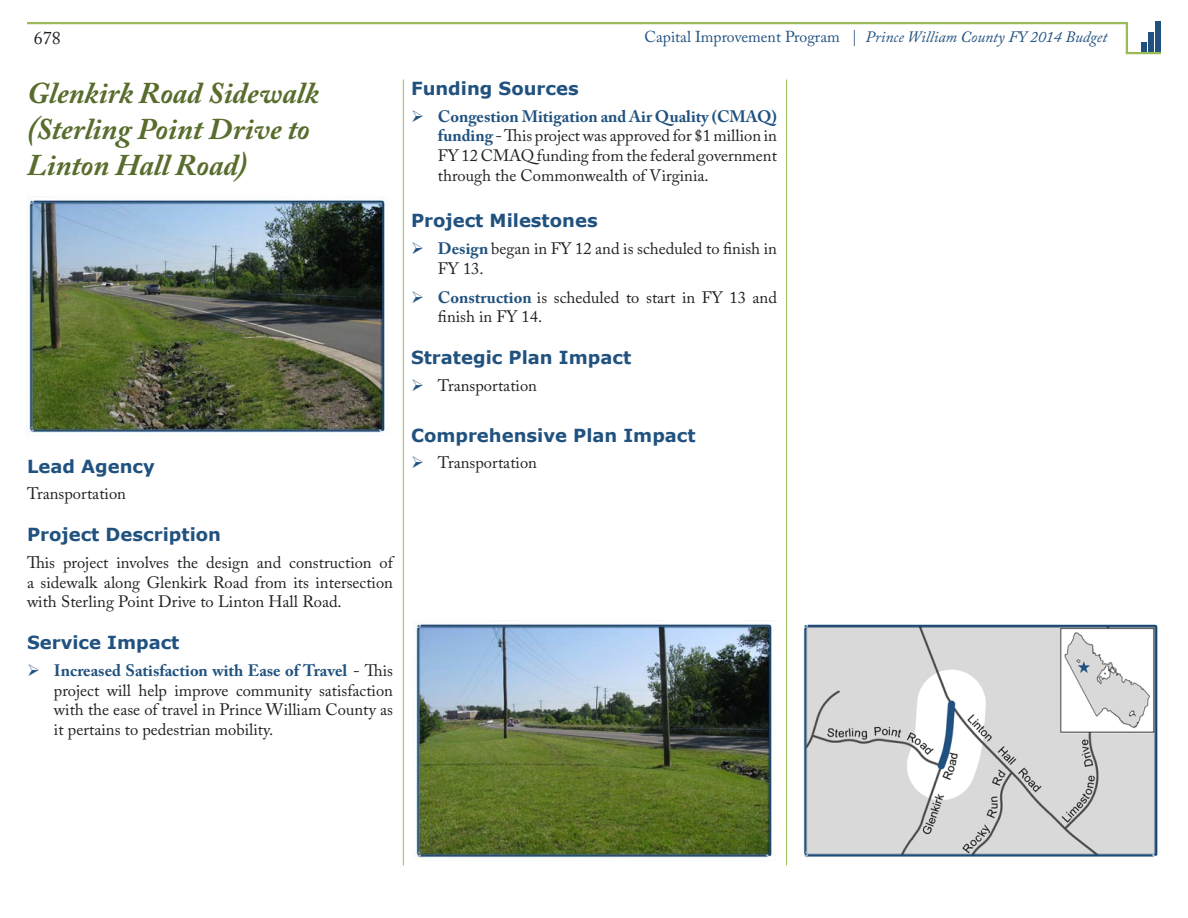
<style>
.page{position:relative;width:1188px;height:918px;background:#fff}
.page>*{position:absolute;margin:0;border:0;box-sizing:border-box;transform-origin:0 0}
.t1{font:italic 700 30px/36px "Adobe Caslon Pro";color:#586d2d}
.t2{font:700 18px "Verdana";color:#21527f}
.t3{font:18px "Adobe Caslon Pro";color:#231f20}
.t4{font:16.5px/19.8px "Adobe Caslon Pro";color:#231f20;text-align:justify}
.t5{font:italic 15.75px "Adobe Caslon Pro";color:#21527f}
.s1{font-style:normal}
.s2{color:#21527f}
.s3{font-weight:700;color:#21527f}
</style>
<div class="page">
<svg style="left:1141px;top:22px;width:20px;height:30px"></svg>
<hr style="left:27px;top:22px;width:1101px;height:2px;background:#9bbb59">
<hr style="left:1126px;top:22px;width:2px;height:31px;background:#9bbb59">
<hr style="left:1126px;top:52px;width:35px;height:2px;background:#9bbb59">
<hr style="left:403px;top:80px;width:1px;height:785px;background:#9bbb59">
<hr style="left:786px;top:80px;width:1px;height:785px;background:#9bbb59">
<img style="left:803px;top:624px;width:355px;height:233px">
<img style="left:27px;top:196px;width:358px;height:240px">
<img style="left:414px;top:623px;width:358px;height:235px">
<p class="t3" style="left:34px;top:27px;width:28px">678</p>
<p class="t5" style="left:644px;top:28px;width:464px"><span class="s1">Capital Improvement Program |</span> Prince William County FY 2014 Budget</p>
<p class="t2" style="left:411px;top:77px;width:169px">Funding Sources</p>
<p class="t4" style="left:438px;top:106px;width:340px;text-indent:-27px"><span class="s2">➢</span> <span class="s3">Congestion Mitigation and Air Quality (CMAQ) funding</span> - This project was approved for $1 million in FY 12 CMAQ funding from the federal government through the Commonwealth of Virginia.</p>
<p class="t2" style="left:411px;top:209px;width:188px">Project Milestones</p>
<p class="t4" style="left:438px;top:238px;width:340px;text-indent:-27px"><span class="s2">➢</span> <span class="s3">Design</span> began in FY 12 and is scheduled to finish in<br>FY 13.</p>
<p class="t4" style="left:438px;top:287px;width:341px;text-indent:-27px"><span class="s2">➢</span> <span class="s3">Construction</span> is scheduled to start in FY 13 and finish in FY 14.</p>
<p class="t2" style="left:411px;top:346px;width:222px">Strategic Plan Impact</p>
<p class="t4" style="left:411px;top:375px;width:127px"><span class="s2">➢</span> Transportation</p>
<p class="t2" style="left:411px;top:424px;width:286px">Comprehensive Plan Impact</p>
<p class="t4" style="left:411px;top:453px;width:127px"><span class="s2">➢</span> Transportation</p>
<h1 class="t1" style="left:27px;top:75px;width:293px">Glenkirk Road Sidewalk (Sterling Point Drive to<br>Linton Hall Road)</h1>
<p class="t2" style="left:27px;top:455px;width:129px">Lead Agency</p>
<p class="t4" style="left:27px;top:484px;width:100px">Transportation</p>
<p class="t2" style="left:27px;top:523px;width:196px">Project Description</p>
<p class="t4" style="left:27px;top:552px;width:367px">This project involves the design and construction of a sidewalk along Glenkirk Road from its intersection with Sterling Point Drive to Linton Hall Road.</p>
<p class="t2" style="left:27px;top:631px;width:154px">Service Impact</p>
<p class="t4" style="left:54px;top:660px;width:340px;text-indent:-27px"><span class="s2">➢</span> <span class="s3">Increased Satisfaction with Ease of Travel</span> - This project will help improve community satisfaction with the ease of travel in Prince William County as it pertains to pedestrian mobility.</p>
</div>
